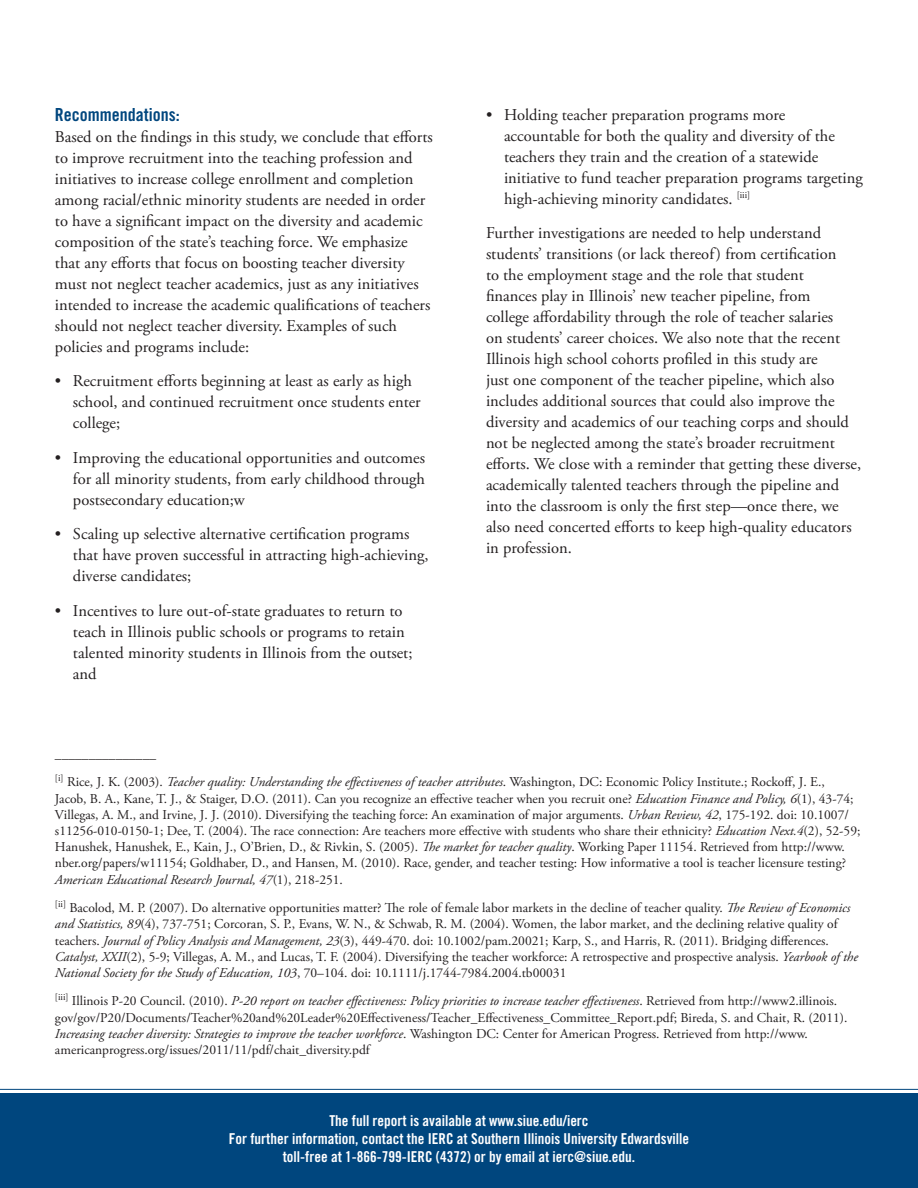
<style>
.page{position:relative;width:918px;height:1188px;background:#fff}
.page>*{position:absolute;margin:0;border:0;box-sizing:border-box;transform-origin:0 0}
.Paragraph_Header{font:18px "Trade Gothic LT Std Bd Cn 20";color:#00467e}
.Body_Text{font:16.5px/21px "Adobe Garamond Pro";color:#231f20}
.Text_in_blue_banner{font:15px/18px "Trade Gothic LT Std Bd Cn 20";color:#fff;text-align:center}
.Footnote{font:13.5px/16.2px "Adobe Garamond Pro";color:#231f20}
.s1{font-style:italic}
</style>
<div class="page">
<hr style="left:0;top:1089px;width:918px;height:1px;background:#00467e">
<div style="left:0;top:1094px;width:918px;height:94px;background:#00467e"></div>
<p class="Paragraph_Header" style="left:55px;top:104px;width:126px">Recommendations:</p>
<p class="Body_Text" style="left:55px;top:127px;width:379px">Based on the findings in this study, we conclude that efforts to improve recruitment into the teaching profession and initiatives to increase college enrollment and completion among racial/ethnic minority students are needed in order to have a significant impact on the diversity and academic composition of the state’s teaching force. We emphasize that any efforts that focus on boosting teacher diversity must not neglect teacher academics, just as any initiatives intended to increase the academic qualifications of teachers should not neglect teacher diversity. Examples of such policies and programs include:</p>
<p class="Body_Text" style="left:73px;top:371px;width:349px;text-indent:-18px">• Recruitment efforts beginning at least as early as high school, and continued recruitment once students enter college;</p>
<p class="Body_Text" style="left:73px;top:448px;width:354px;text-align:justify;text-indent:-18px">• Improving the educational opportunities and outcomes for all minority students, from early childhood through postsecondary education;w</p>
<p class="Body_Text" style="left:73px;top:524px;width:357px;text-indent:-18px">• Scaling up selective alternative certification programs that have proven successful in attracting high-achieving, diverse candidates;</p>
<p class="Body_Text" style="left:73px;top:601px;width:341px;text-indent:-18px">• Incentives to lure out-of-state graduates to return to teach in Illinois public schools or programs to retain talented minority students in Illinois from the outset; and</p>
<p class="Body_Text" style="left:504px;top:105px;width:360px;text-indent:-18px">• Holding teacher preparation programs more accountable for both the quality and diversity of the teachers they train and the creation of a statewide initiative to fund teacher preparation programs targeting high-achieving minority candidates. <sup>[iii]</sup></p>
<p class="Body_Text" style="left:486px;top:223px;width:377px">Further investigations are needed to help understand students’ transitions (or lack thereof) from certification<br>to the employment stage and the role that student<br>finances play in Illinois’ new teacher pipeline, from<br>college affordability through the role of teacher salaries<br>on students’ career choices. We also note that the recent Illinois high school cohorts profiled in this study are<br>just one component of the teacher pipeline, which also includes additional sources that could also improve the diversity and academics of our teaching corps and should not be neglected among the state’s broader recruitment efforts. We close with a reminder that getting these diverse, academically talented teachers through the pipeline and into the classroom is only the first step—once there, we also need concerted efforts to keep high-quality educators in profession.</p>
<p class="Footnote" style="left:55px;top:746px;width:103px">_______________</p>
<p class="Footnote" style="left:55px;top:775px;width:807px"><sup>[i]</sup> Rice, J. K. (2003). <span class="s1">Teacher quality: Understanding the effectiveness of teacher attributes</span>. Washington, DC: Economic Policy Institute.; Rockoff, J. E.,<br>Jacob, B. A., Kane, T. J., &amp; Staiger, D.O. (2011). Can you recognize an effective teacher when you recruit one? <span class="s1">Education Finance and Policy, 6</span>(1), 43-74; Villegas, A. M., and Irvine, J. J. (2010). Diversifying the teaching force: An examination of major arguments. <span class="s1">Urban Review, 42</span>, 175-192. doi: 10.1007/ s11256-010-0150-1; Dee, T. (2004). The race connection: Are teachers more effective with students who share their ethnicity? <span class="s1">Education Next.4</span>(2), 52‐59; Hanushek, Hanushek, E., Kain, J., O’Brien, D., &amp; Rivkin, S. (2005). <span class="s1">The market for teacher quality</span>. Working Paper 11154. Retrieved from http://www. nber.org/papers/w11154; Goldhaber, D., and Hansen, M. (2010). Race, gender, and teacher testing: How informative a tool is teacher licensure testing?<br><span class="s1">American Educational Research Journal, 47</span>(1), 218‐251.</p>
<p class="Footnote" style="left:55px;top:900px;width:805px"><sup>[ii]</sup> Bacolod, M. P. (2007). Do alternative opportunities matter? The role of female labor markets in the decline of teacher quality. <span class="s1">The Review of Economics and Statistics, 89</span>(4), 737-751; Corcoran, S. P., Evans, W. N., &amp; Schwab, R. M. (2004). Women, the labor market, and the declining relative quality of teachers. <span class="s1">Journal of Policy Analysis and Management, 23</span>(3), 449-470. doi: 10.1002/pam.20021; Karp, S., and Harris, R. (2011). Bridging differences.<br><span class="s1">Catalyst, XXII</span>(2), 5-9; Villegas, A. M., and Lucas, T. F. (2004). Diversifying the teacher workforce: A retrospective and prospective analysis. <span class="s1">Yearbook of the National Society for the Study of Education, 103</span>, 70–104. doi: 10.1111/j.1744-7984.2004.tb00031</p>
<p class="Footnote" style="left:55px;top:994px;width:794px"><sup>[iii]</sup> Illinois P-20 Council. (2010). <span class="s1">P-20 report on teacher effectiveness: Policy priorities to increase teacher effectiveness</span>. Retrieved from http://www2.illinois. gov/gov/P20/Documents/Teacher%20and%20Leader%20Effectiveness/Teacher_Effectiveness_Committee_Report.pdf; Bireda, S. and Chait, R. (2011).<br><span class="s1">Increasing teacher diversity: Strategies to improve the teacher workforce</span>. Washington DC: Center for American Progress. Retrieved from http://www. americanprogress.org/issues/2011/11/pdf/chait_diversity.pdf</p>
<p class="Text_in_blue_banner" style="left:229px;top:1111px;width:462px">The full report is available at www.siue.edu/ierc<br>For further information, contact the IERC at Southern Illinois University Edwardsville toll-free at 1-866-799-IERC (4372) or by email at ierc@siue.edu.</p>
</div>
